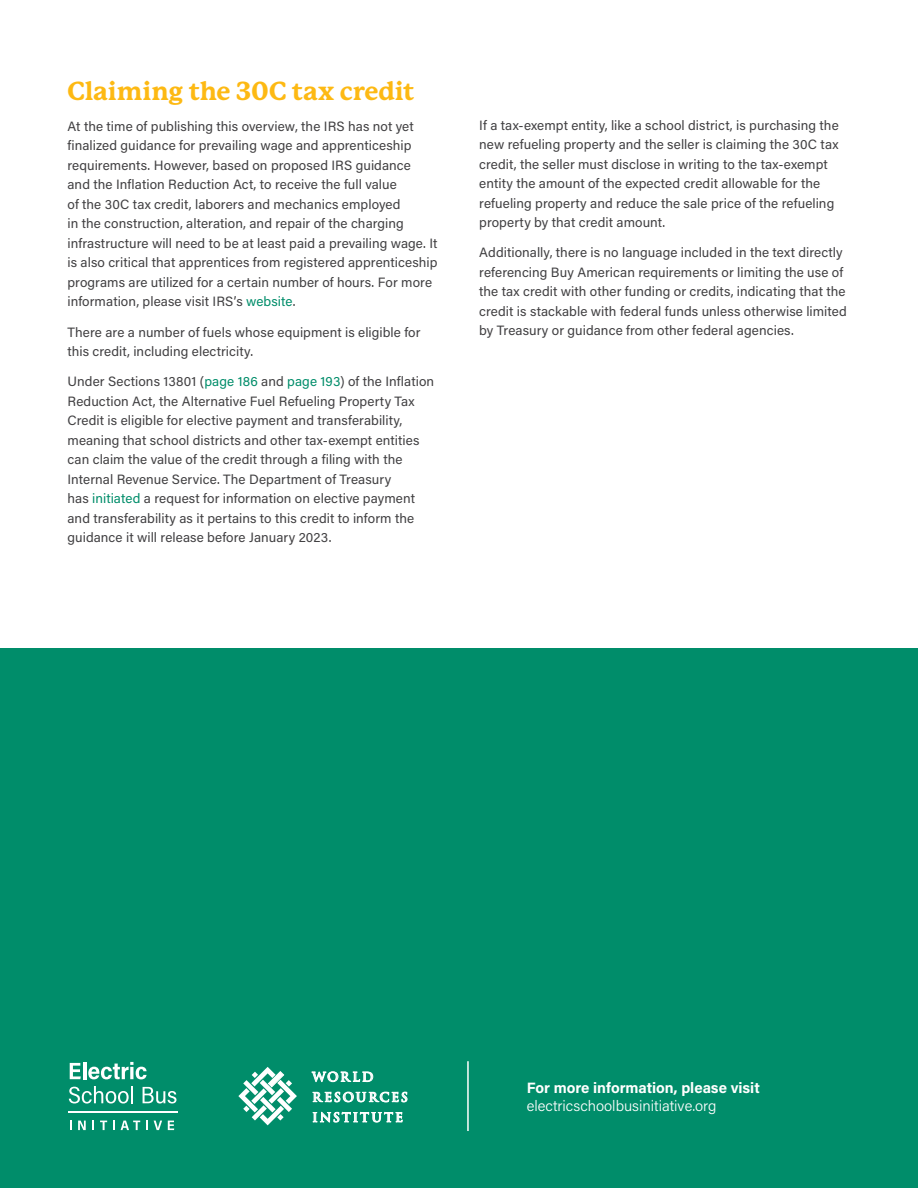
<style>
.page{position:relative;width:918px;height:1188px;background:#fff}
.page>*{position:absolute;margin:0;border:0;box-sizing:border-box;transform-origin:0 0}
.t1{font:800 25.5px "P22 Mackinac Pro";letter-spacing:-.005em;color:#fdb913}
.t2{font:300 15px "Acumin Pro";color:#fff}
.t3{font:700 15px "Acumin Pro";color:#fff}
.t4{font:13.5px/19.5px "Acumin Pro";letter-spacing:.005em;color:#414042}
.t5{font:700 12.45px/20.2px "Trajan Pro";letter-spacing:.15em;color:#fff}
.s1{color:#008d6a}
</style>
<div class="page">
<div style="left:0;top:648px;width:918px;height:540px;background:#008d6a"></div>
<svg style="left:238px;top:1067px;width:59px;height:58px"></svg>
<svg style="left:70px;top:1121px;width:2px;height:9px"></svg>
<svg style="left:78px;top:1121px;width:8px;height:9px"></svg>
<svg style="left:92px;top:1121px;width:2px;height:9px"></svg>
<svg style="left:100px;top:1121px;width:7px;height:9px"></svg>
<svg style="left:113px;top:1121px;width:2px;height:9px"></svg>
<svg style="left:121px;top:1121px;width:19px;height:9px"></svg>
<svg style="left:146px;top:1121px;width:2px;height:9px"></svg>
<svg style="left:154px;top:1121px;width:8px;height:9px"></svg>
<svg style="left:168px;top:1121px;width:6px;height:9px"></svg>
<svg style="left:69px;top:1086px;width:64px;height:18px"></svg>
<svg style="left:143px;top:1087px;width:33px;height:17px"></svg>
<svg style="left:70px;top:1063px;width:11px;height:16px"></svg>
<hr style="left:83px;top:1062px;width:3px;height:17px;background:#fff">
<svg style="left:88px;top:1062px;width:59px;height:17px"></svg>
<hr style="left:68px;top:1111px;width:110px;height:1px;background:#fff">
<hr style="left:467px;top:1061px;width:2px;height:70px;background:#fff">
<h1 class="t1" style="left:68px;top:77px;width:348px">Claiming the 30C tax credit</h1>
<p class="t4" style="left:68px;top:116px;width:372px">At the time of publishing this overview, the IRS has not yet finalized guidance for prevailing wage and apprenticeship requirements. However, based on proposed IRS guidance<br>and the Inflation Reduction Act, to receive the full value<br>of the 30C tax credit, laborers and mechanics employed<br>in the construction, alteration, and repair of the charging infrastructure will need to be at least paid a prevailing wage. It is also critical that apprentices from registered apprenticeship programs are utilized for a certain number of hours. For more information, please visit IRS’s <span class="s1">website</span>.</p>
<p class="t4" style="left:68px;top:322px;width:355px">There are a number of fuels whose equipment is eligible for this credit, including electricity.</p>
<p class="t4" style="left:67px;top:371px;width:368px">Under Sections 13801 (<span class="s1">page 186</span> and <span class="s1">page 193</span>) of the Inflation Reduction Act, the Alternative Fuel Refueling Property Tax Credit is eligible for elective payment and transferability, meaning that school districts and other tax-exempt entities can claim the value of the credit through a filing with the Internal Revenue Service. The Department of Treasury<br>has <span class="s1">initiated</span> a request for information on elective payment and transferability as it pertains to this credit to inform the guidance it will release before January 2023.</p>
<p class="t4" style="left:479px;top:115px;width:361px">If a tax-exempt entity, like a school district, is purchasing the new refueling property and the seller is claiming the 30C tax credit, the seller must disclose in writing to the tax-exempt entity the amount of the expected credit allowable for the refueling property and reduce the sale price of the refueling property by that credit amount.</p>
<p class="t4" style="left:479px;top:242px;width:369px">Additionally, there is no language included in the text directly referencing Buy American requirements or limiting the use of the tax credit with other funding or credits, indicating that the credit is stackable with federal funds unless otherwise limited by Treasury or guidance from other federal agencies.</p>
<p class="t5" style="left:312px;top:1067px;width:97px">WORLD<br>RESOURCES<br>INSTITUTE</p>
<p class="t3" style="left:527px;top:1077px;width:235px">For more information, please visit</p>
<p class="t2" style="left:527px;top:1095px;width:191px">electricschoolbusinitiative.org</p>
</div>
